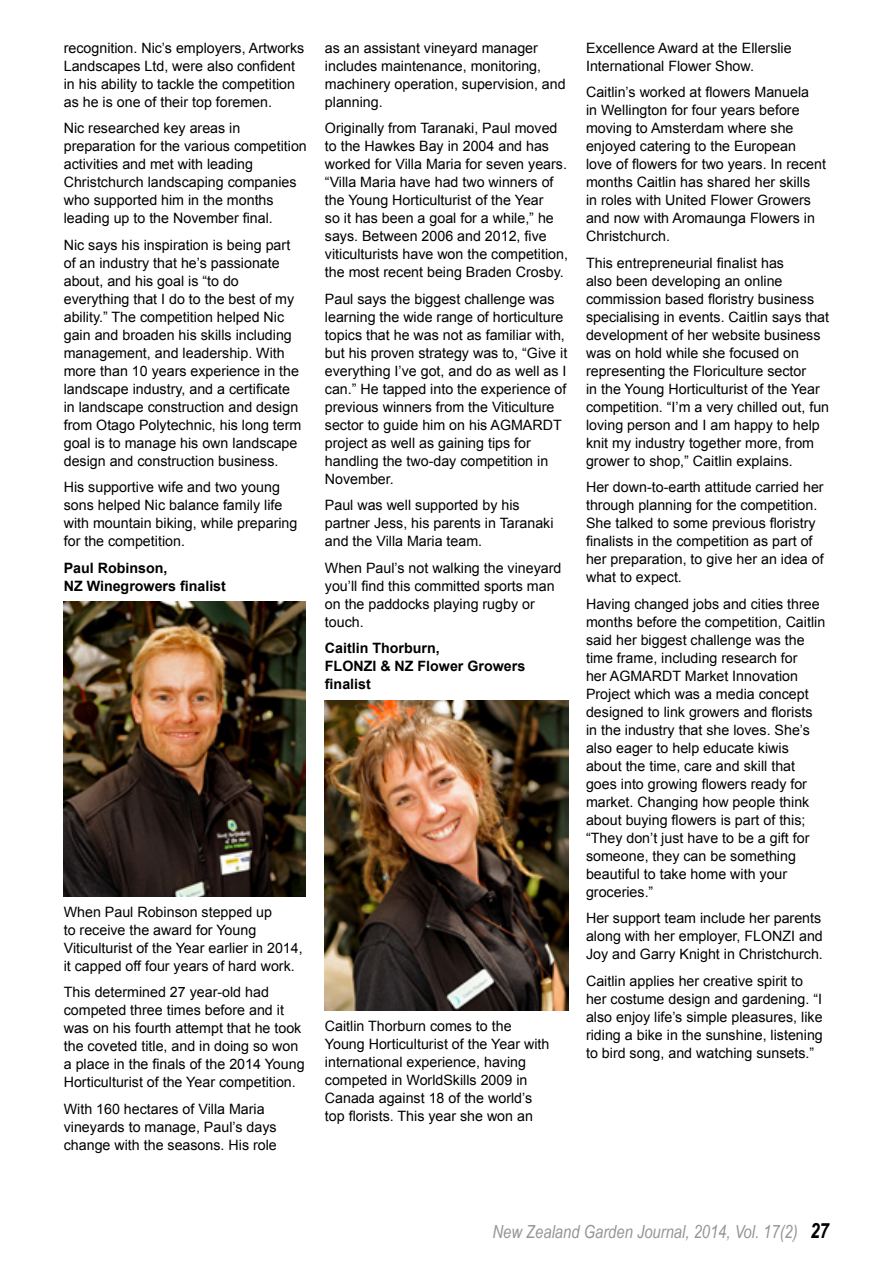
<style>
.page{position:relative;width:893px;height:1263px;background:#fff}
.page>*{position:absolute;margin:0;border:0;box-sizing:border-box;transform-origin:0 0}
.t1{font:italic 18px "Arial Narrow";color:#939598}
.t2{font:14.25px/18px "Arial";color:#000}
.t3{font:700 14.25px/18px "Arial";color:#000}
.s1{font-weight:700;font-size:21px;color:#000}
</style>
<div class="page">
<img style="left:64px;top:602px;width:241px;height:295px">
<img style="left:325px;top:700px;width:243px;height:311px">
<p class="t2" style="left:64px;top:39px;width:242px">recognition. Nic’s employers, Artworks Landscapes Ltd, were also confident in his ability to tackle the competition as he is one of their top foremen.</p>
<p class="t2" style="left:64px;top:120px;width:245px">Nic researched key areas in preparation for the various competition activities and met with leading Christchurch landscaping companies who supported him in the months leading up to the November final.</p>
<p class="t2" style="left:64px;top:236px;width:239px">Nic says his inspiration is being part of an industry that he’s passionate about, and his goal is “to do everything that I do to the best of my ability.” The competition helped Nic gain and broaden his skills including management, and leadership. With more than 10 years experience in the landscape industry, and a certificate in landscape construction and design from Otago Polytechnic, his long term goal is to manage his own landscape design and construction business.</p>
<p class="t2" style="left:64px;top:479px;width:235px">His supportive wife and two young sons helped Nic balance family life with mountain biking, while preparing for the competition.</p>
<p class="t3" style="left:64px;top:559px;width:164px">Paul Robinson,<br>NZ Winegrowers finalist</p>
<p class="t2" style="left:64px;top:903px;width:240px">When Paul Robinson stepped up<br>to receive the award for Young Viticulturist of the Year earlier in 2014, it capped off four years of hard work.</p>
<p class="t2" style="left:64px;top:984px;width:242px">This determined 27 year-old had competed three times before and it was on his fourth attempt that he took the coveted title, and in doing so won a place in the finals of the 2014 Young Horticulturist of the Year competition.</p>
<p class="t2" style="left:64px;top:1100px;width:215px">With 160 hectares of Villa Maria vineyards to manage, Paul’s days change with the seasons. His role</p>
<p class="t2" style="left:325px;top:39px;width:242px">as an assistant vineyard manager includes maintenance, monitoring, machinery operation, supervision, and planning.</p>
<p class="t2" style="left:325px;top:120px;width:245px">Originally from Taranaki, Paul moved to the Hawkes Bay in 2004 and has worked for Villa Maria for seven years. “Villa Maria have had two winners of the Young Horticulturist of the Year<br>so it has been a goal for a while,” he says. Between 2006 and 2012, five viticulturists have won the competition, the most recent being Braden Crosby.</p>
<p class="t2" style="left:325px;top:290px;width:244px">Paul says the biggest challenge was learning the wide range of horticulture topics that he was not as familiar with, but his proven strategy was to, “Give it everything I’ve got, and do as well as I can.” He tapped into the experience of previous winners from the Viticulture sector to guide him on his AGMARDT project as well as gaining tips for handling the two-day competition in November.</p>
<p class="t2" style="left:325px;top:496px;width:230px">Paul was well supported by his partner Jess, his parents in Taranaki and the Villa Maria team.</p>
<p class="t2" style="left:325px;top:559px;width:238px">When Paul’s not walking the vineyard you’ll find this committed sports man on the paddocks playing rugby or touch.</p>
<p class="t3" style="left:325px;top:640px;width:202px">Caitlin Thorburn,<br>FLONZI &amp; NZ Flower Growers finalist</p>
<p class="t2" style="left:325px;top:1017px;width:226px">Caitlin Thorburn comes to the Young Horticulturist of the Year with international experience, having competed in WorldSkills 2009 in Canada against 18 of the world’s top florists. This year she won an</p>
<p class="t2" style="left:586px;top:39px;width:207px">Excellence Award at the Ellerslie<br>International Flower Show.</p>
<p class="t2" style="left:586px;top:84px;width:241px">Caitlin’s worked at flowers Manuela<br>in Wellington for four years before moving to Amsterdam where she enjoyed catering to the European<br>love of flowers for two years. In recent months Caitlin has shared her skills<br>in roles with United Flower Growers and now with Aromaunga Flowers in<br>Christchurch.</p>
<p class="t2" style="left:586px;top:254px;width:245px">This entrepreneurial finalist has<br>also been developing an online commission based floristry business specialising in events. Caitlin says that development of her website business was on hold while she focused on representing the Floriculture sector<br>in the Young Horticulturist of the Year competition. “I’m a very chilled out, fun loving person and I am happy to help knit my industry together more, from grower to shop,” Caitlin explains.</p>
<p class="t2" style="left:586px;top:479px;width:239px">Her down-to-earth attitude carried her through planning for the competition.<br>She talked to some previous floristry finalists in the competition as part of her preparation, to give her an idea of what to expect.</p>
<p class="t2" style="left:586px;top:595px;width:241px">Having changed jobs and cities three months before the competition, Caitlin said her biggest challenge was the time frame, including research for<br>her AGMARDT Market Innovation Project which was a media concept designed to link growers and florists in the industry that she loves. She’s also eager to help educate kiwis about the time, care and skill that goes into growing flowers ready for market. Changing how people think about buying flowers is part of this; “They don’t just have to be a gift for someone, they can be something beautiful to take home with your groceries.”</p>
<p class="t2" style="left:586px;top:909px;width:238px;text-align:justify">Her support team include her parents along with her employer, FLONZI and Joy and Garry Knight in Christchurch.</p>
<p class="t2" style="left:586px;top:972px;width:238px">Caitlin applies her creative spirit to her costume design and gardening. “I also enjoy life’s simple pleasures, like riding a bike in the sunshine, listening to bird song, and watching sunsets.”</p>
<p class="t1" style="left:493px;top:1219px;width:338px">New Zealand Garden Journal, 2014, Vol. 17(2) <span class="s1">27</span></p>
</div>
